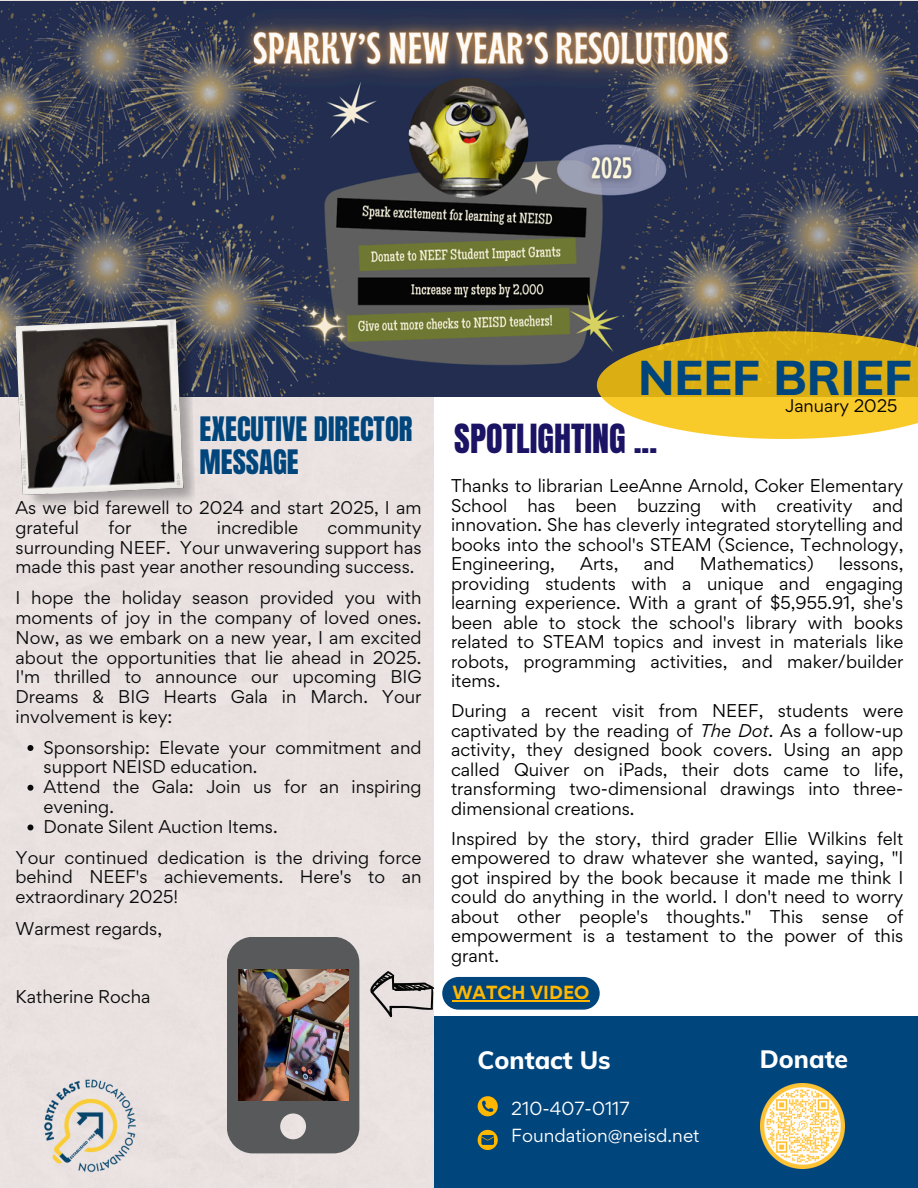
<style>
.page{position:relative;width:918px;height:1188px;background:#e9e2e1}
.page>*{position:absolute;margin:0;border:0;box-sizing:border-box;transform-origin:0 0}
.t1{font:48px "RTL Bayan Black";color:#00457c}
.t2{font:34.2px "Anton";color:#1b1464}
.t3{font:28.65px/32.7px "Anton";color:#00457c}
.t4{font:24.9px "RTL Bayan Black";color:#fff}
.t5{font:16.95px "Gordita";color:#fff}
.t6{font:700 16.95px "Gordita";color:#ffb700}
.t7{font:16.5px/19.5px "Gordita";color:#000;text-align:justify}
.t8{font:16.5px/19.8px "Gordita";color:#0a0a0a}
.t9{font:16.2px "Gordita";color:#000}
.s1{font-style:italic}
</style>
<div class="page">
<div style="left:434px;top:354px;width:484px;height:662px;background:#fff"></div>
<div style="left:434px;top:1017px;width:484px;height:171px;background:#00457c"></div>
<svg style="left:478px;top:1096px;width:20px;height:20px"></svg>
<svg style="left:478px;top:1130px;width:20px;height:20px"></svg>
<img style="left:760px;top:1084px;width:84px;height:84px">
<svg style="left:227px;top:937px;width:132px;height:216px;background:#636364"></svg>
<img style="left:238px;top:969px;width:110px;height:131px">
<svg style="left:370px;top:971px;width:64px;height:46px;background:#b7b1b1"></svg>
<img style="left:31px;top:1066px;width:121px;height:120px">
<img style="left:0;top:1px;width:918px;height:395px">
<svg style="left:593px;top:321px;width:325px;height:118px;background:#caa937"></svg>
<img style="left:23px;top:322px;width:172px;height:187px">
<img style="left:16px;top:319px;width:167px;height:176px">
<svg style="left:27px;top:745px;width:6px;height:6px"></svg>
<svg style="left:27px;top:785px;width:6px;height:6px"></svg>
<svg style="left:27px;top:825px;width:6px;height:5px"></svg>
<div style="left:442px;top:977px;width:158px;height:33px;background:#00457c;border-radius:16px"></div>
<hr style="left:452px;top:1000px;width:138px;height:1px;background:#ffb700">
<p class="t1" style="left:638px;top:346px;width:275px">NEEF BRIEF</p>
<h1 class="t9" style="left:785px;top:395px;width:114px">January 2025</h1>
<p class="t3" style="left:200px;top:413px;width:215px">EXECUTIVE DIRECTOR<br>MESSAGE</p>
<p class="t2" style="left:454px;top:414px;width:205px">SPOTLIGHTING ...</p>
<h2 class="t8" style="left:16px;top:497px;width:407px">As we bid farewell to 2024 and start 2025, I am grateful</h2>
<h2 class="t8" style="left:108px;top:517px;width:24px">for</h2>
<h2 class="t8" style="left:161px;top:517px;width:28px">the</h2>
<h2 class="t8" style="left:217px;top:517px;width:83px">incredible</h2>
<h2 class="t8" style="left:16px;top:517px;width:407px;text-align:justify;text-indent:312px">community surrounding NEEF. Your unwavering support has made this past year another resounding success.</h2>
<p class="t8" style="left:16px;top:587px;width:407px;text-align:justify">I hope the holiday season provided you with moments of joy in the company of loved ones.<br>Now, as we embark on a new year, I am excited about the opportunities that lie ahead in 2025.<br>I'm thrilled to announce our upcoming BIG Dreams &amp; BIG Hearts Gala in March. Your involvement is key:</p>
<p class="t8" style="left:44px;top:737px;width:379px">Sponsorship: Elevate your commitment and support NEISD education.</p>
<p class="t8" style="left:44px;top:777px;width:379px">Attend the Gala: Join us for an inspiring evening.</p>
<h5 class="t8" style="left:44px;top:817px;width:236px">Donate Silent Auction Items.</h5>
<h3 class="t8" style="left:16px;top:847px;width:407px;text-align:justify">Your continued dedication is the driving force behind NEEF's achievements. Here's to an extraordinary 2025!</h3>
<p class="t8" style="left:16px;top:919px;width:148px">Warmest regards,</p>
<p class="t8" style="left:16px;top:986px;width:137px">Katherine Rocha</p>
<p class="t7" style="left:451px;top:476px;width:454px">Thanks to librarian LeeAnne Arnold, Coker Elementary School has been buzzing with creativity and innovation. She has cleverly integrated storytelling and books into the school's STEAM (Science, Technology, Engineering,</p>
<p class="t7" style="left:580px;top:554px;width:40px">Arts,</p>
<p class="t7" style="left:644px;top:554px;width:32px">and</p>
<p class="t7" style="left:700px;top:554px;width:115px">Mathematics)</p>
<p class="t7" style="left:451px;top:554px;width:454px;text-indent:388px">lessons, providing students with a unique and engaging learning experience. With a grant of $5,955.91, she's been able to stock the school's library with books related to STEAM topics and invest in materials like robots, programming activities, and maker/builder items.</p>
<p class="t7" style="left:451px;top:701px;width:454px">During a recent visit from NEEF, students were captivated by the reading of <span class="s1">The Dot</span>. As a follow-up activity, they designed book covers. Using an app called Quiver on iPads, their dots came to life, transforming two-dimensional drawings into three&shy;dimensional creations.</p>
<p class="t7" style="left:451px;top:828px;width:454px">Inspired by the story, third grader Ellie Wilkins felt empowered to draw whatever she wanted, saying, "I got inspired by the book because it made me think I could do anything in the world. I don't need to worry about other people's thoughts." This sense of empowerment is a testament to the power of this grant.</p>
<p class="t6" style="left:452px;top:981px;width:139px">WATCH VIDEO</p>
<p class="t4" style="left:478px;top:1043px;width:135px">Contact Us</p>
<p class="t4" style="left:760px;top:1043px;width:90px">Donate</p>
<p class="t5" style="left:511px;top:1097px;width:120px">210-407-0117</p>
<p class="t5" style="left:511px;top:1124px;width:190px">Foundation@neisd.net</p>
</div>
